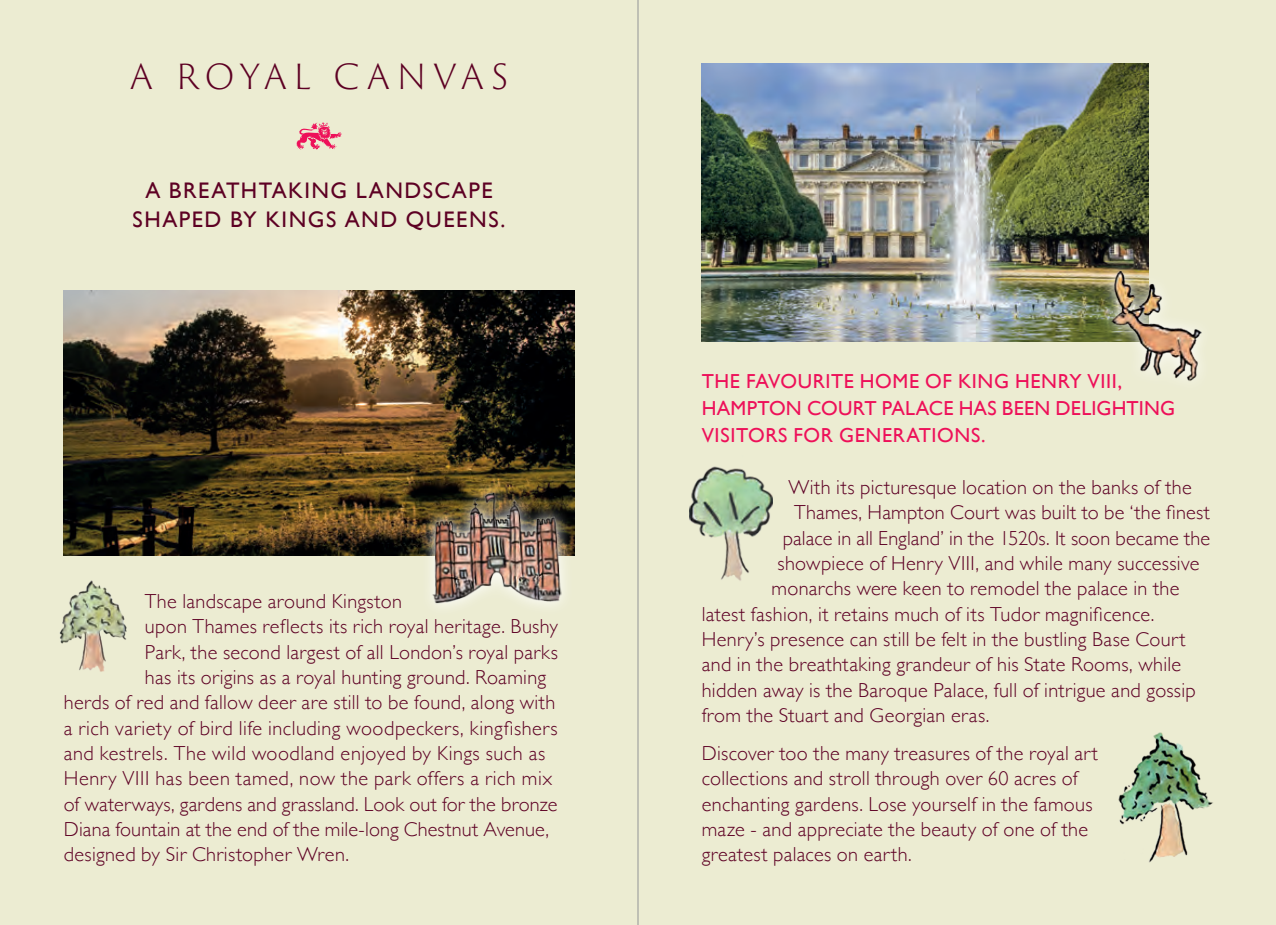
<style>
.page{position:relative;width:1276px;height:925px;background:#ececd2}
.page>*{position:absolute;margin:0;border:0;box-sizing:border-box;transform-origin:0 0}
.t1{font:300 33.75px "Trajan Sans Pro";letter-spacing:.175em;color:#5d0023}
.t2{font:22.5px/29.2px "Gill Sans";letter-spacing:.065em;color:#5d0023;text-align:center}
.t3{font:300 20.25px/25.4px "Gill Sans";letter-spacing:.015em;color:#5d0023}
.t4{font:300 20.25px/25.2px "Gill Sans";letter-spacing:.015em;color:#5d0024}
.t5{font:20.25px/27px "Gill Sans";letter-spacing:.02em;color:#ee1059}
</style>
<div class="page">
<img style="left:64px;top:291px;width:510px;height:265px">
<img style="left:702px;top:64px;width:446px;height:277px">
<svg style="left:296px;top:122px;width:46px;height:28px"></svg>
<svg style="left:1098px;top:259px;width:104px;height:83px"></svg>
<img style="left:1111px;top:272px;width:90px;height:109px">
<img style="left:1118px;top:733px;width:95px;height:130px">
<img style="left:689px;top:466px;width:83px;height:115px">
<img style="left:59px;top:581px;width:67px;height:91px">
<svg style="left:420px;top:480px;width:154px;height:116px"></svg>
<img style="left:431px;top:492px;width:132px;height:115px">
<hr style="left:637px;top:0;width:1px;height:925px;background:#939598">
<p class="t1" style="left:130px;top:54px;width:380px">A ROYAL CANVAS</p>
<p class="t2" style="left:133px;top:175px;width:374px">A BREATHTAKING LANDSCAPE<br>SHAPED BY KINGS AND QUEENS.</p>
<p class="t3" style="left:145px;top:588px;width:259px">The landscape around Kingston</p>
<p class="t3" style="left:145px;top:613px;width:415px">upon Thames reflects its rich royal heritage. Bushy</p>
<p class="t3" style="left:145px;top:638px;width:414px">Park, the second largest of all London’s royal parks</p>
<p class="t3" style="left:145px;top:664px;width:403px">has its origins as a royal hunting ground. Roaming</p>
<p class="t3" style="left:64px;top:689px;width:493px">herds of red and fallow deer are still to be found, along with</p>
<p class="t3" style="left:64px;top:714px;width:495px">a rich variety of bird life including woodpeckers, kingfishers</p>
<p class="t3" style="left:64px;top:739px;width:483px">and kestrels. The wild woodland enjoyed by Kings such as</p>
<p class="t3" style="left:64px;top:765px;width:490px">Henry VIII has been tamed, now the park offers a rich mix</p>
<p class="t3" style="left:64px;top:790px;width:495px">of waterways, gardens and grassland. Look out for the bronze</p>
<p class="t3" style="left:64px;top:815px;width:487px">Diana fountain at the end of the mile-long Chestnut Avenue,</p>
<p class="t3" style="left:64px;top:841px;width:287px">designed by Sir Christopher Wren.</p>
<p class="t5" style="left:702px;top:367px;width:475px">THE FAVOURITE HOME OF KING HENRY VIII,<br>HAMPTON COURT PALACE HAS BEEN DELIGHTING<br>VISITORS FOR GENERATIONS.</p>
<p class="t4" style="left:788px;top:474px;width:405px">With its picturesque location on the banks of the</p>
<p class="t4" style="left:794px;top:499px;width:417px">Thames, Hampton Court was built to be ‘the finest</p>
<p class="t4" style="left:783px;top:524px;width:429px">palace in all England’ in the 1520s. It soon became the</p>
<p class="t4" style="left:777px;top:550px;width:423px">showpiece of Henry VIII, and while many successive</p>
<p class="t4" style="left:771px;top:575px;width:409px">monarchs were keen to remodel the palace in the</p>
<p class="t4" style="left:702px;top:600px;width:454px">latest fashion, it retains much of its Tudor magnificence.</p>
<p class="t4" style="left:702px;top:626px;width:495px">Henry’s presence can still be felt in the bustling Base Court and in the breathtaking grandeur of his State Rooms, while hidden away is the Baroque Palace, full of intrigue and gossip from the Stuart and Georgian eras.</p>
<p class="t3" style="left:702px;top:739px;width:398px">Discover too the many treasures of the royal art collections and stroll through over 60 acres of enchanting gardens. Lose yourself in the famous maze - and appreciate the beauty of one of the greatest palaces on earth.</p>
</div>
